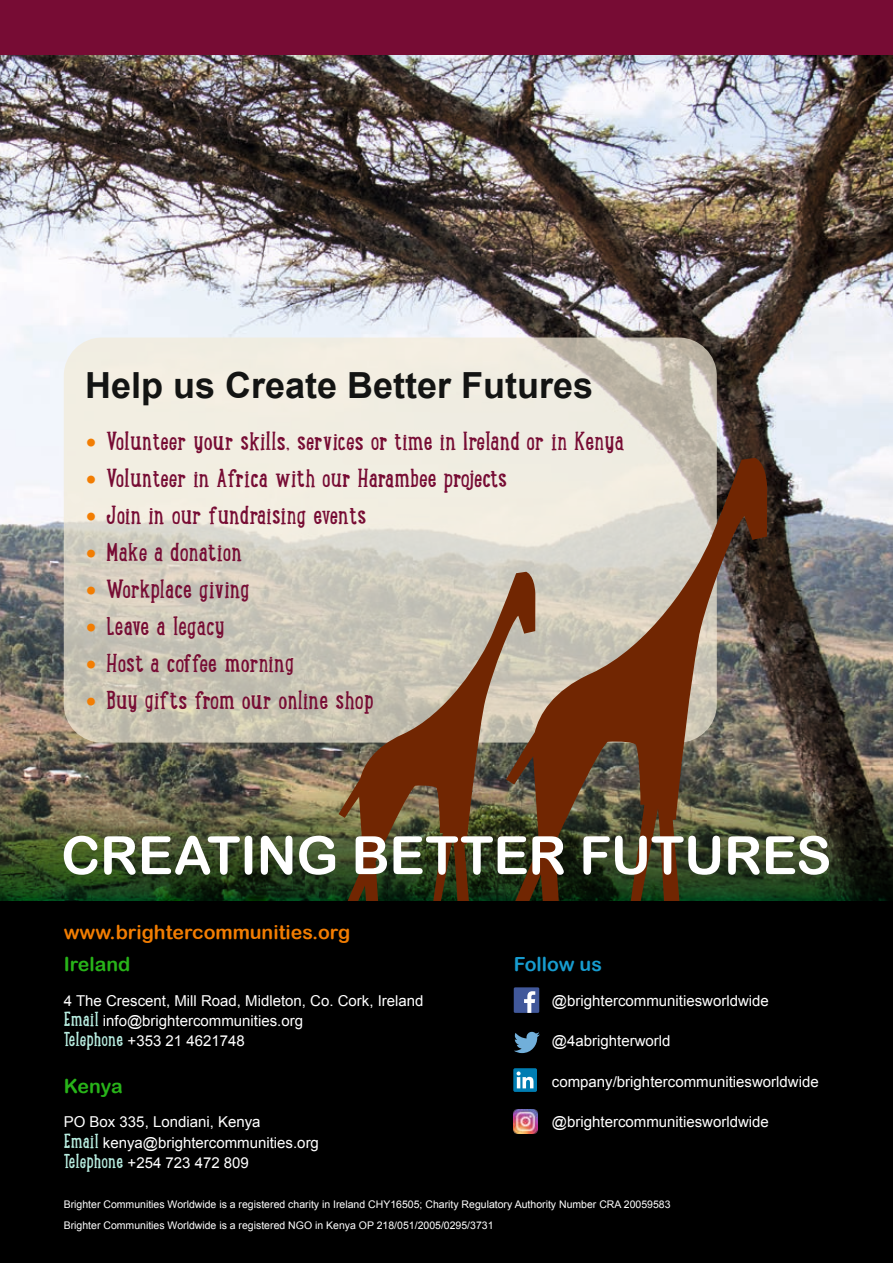
<style>
.page{position:relative;width:893px;height:1263px;background:#fff}
.page>*{position:absolute;margin:0;border:0;box-sizing:border-box;transform-origin:0 0}
.t1{font:700 36px "Arial";color:#131413}
.t2{font:25.5px "Lunch Box Slab";color:#770c34}
.t3{font:19.5px "Arial Rounded MT Bold";color:#f27d02}
.t4{font:19.5px "Arial Rounded MT Bold";color:#28b419}
.t5{font:19.5px "Arial Rounded MT Bold";color:#179ccf}
.t6{font:15px/20.2px "Arial";color:#fff}
.t7{font:10.5px/20.2px "Arial";color:#fff}
.s1{font-family:"Arial";font-weight:900;font-size:24px;color:#f27d02}
.s2{font-family:"Lunch Box Slab";font-size:19.5px;color:#b9efe2}
</style>
<div class="page">
<img style="left:0;top:54px;width:893px;height:729px">
<svg style="left:64px;top:338px;width:653px;height:405px;background:#e0dccf"></svg>
<div style="left:0;top:0;width:893px;height:54px;background:#770c34"></div>
<img style="left:0;top:783px;width:893px;height:118px">
<img style="left:506px;top:458px;width:261px;height:443px">
<svg style="left:339px;top:572px;width:196px;height:329px;background:#937f68"></svg>
<div style="left:0;top:901px;width:893px;height:362px;background:#000"></div>
<svg style="left:64px;top:836px;width:33px;height:39px"></svg>
<svg style="left:104px;top:836px;width:32px;height:39px"></svg>
<svg style="left:142px;top:836px;width:110px;height:39px"></svg>
<svg style="left:261px;top:836px;width:31px;height:39px"></svg>
<svg style="left:299px;top:836px;width:36px;height:39px"></svg>
<svg style="left:356px;top:836px;width:31px;height:38px"></svg>
<svg style="left:393px;top:836px;width:171px;height:39px"></svg>
<svg style="left:583px;top:836px;width:137px;height:39px"></svg>
<svg style="left:728px;top:836px;width:32px;height:39px"></svg>
<svg style="left:766px;top:836px;width:63px;height:39px"></svg>
<div style="left:514px;top:987px;width:25px;height:26px;background:#41589a"></div>
<svg style="left:524px;top:991px;width:11px;height:22px"></svg>
<svg style="left:513px;top:1068px;width:24px;height:24px"></svg>
<svg style="left:517px;top:1071px;width:20px;height:17px"></svg>
<svg style="left:514px;top:1032px;width:26px;height:21px"></svg>
<img style="left:513px;top:1110px;width:24px;height:23px">
<h1 class="t1" style="left:85px;top:362px;width:510px">Help us Create Better Futures</h1>
<h2 class="t2" style="left:85px;top:419px;width:541px"><span class="s1">•</span> Volunteer your skills, services or time in Ireland or in Kenya</h2>
<h2 class="t2" style="left:85px;top:456px;width:424px"><span class="s1">•</span> Volunteer in Africa with our Harambee projects</h2>
<h2 class="t2" style="left:85px;top:493px;width:283px"><span class="s1">•</span> Join in our fundraising events</h2>
<h2 class="t2" style="left:85px;top:530px;width:159px"><span class="s1">•</span> Make a donation</h2>
<h2 class="t2" style="left:85px;top:567px;width:166px"><span class="s1">•</span> Workplace giving</h2>
<h2 class="t2" style="left:85px;top:604px;width:141px"><span class="s1">•</span> Leave a legacy</h2>
<h2 class="t2" style="left:85px;top:641px;width:210px"><span class="s1">•</span> Host a coffee morning</h2>
<h2 class="t2" style="left:85px;top:678px;width:290px"><span class="s1">•</span> Buy gifts from our online shop</h2>
<h3 class="t3" style="left:64px;top:921px;width:288px">www.brightercommunities.org</h3>
<h3 class="t4" style="left:64px;top:953px;width:68px">Ireland</h3>
<p class="t6" style="left:64px;top:991px;width:361px">4 The Crescent, Mill Road, Midleton, Co. Cork, Ireland<br><span class="s2">Email</span> info@brightercommunities.org<br><span class="s2">Telephone</span> +353 21 4621748</p>
<h3 class="t4" style="left:64px;top:1074px;width:60px">Kenya</h3>
<p class="t6" style="left:64px;top:1112px;width:257px">PO Box 335, Londiani, Kenya<br><span class="s2">Email</span> kenya@brightercommunities.org<br><span class="s2">Telephone</span> +254 723 472 809</p>
<h3 class="t5" style="left:514px;top:953px;width:90px">Follow us</h3>
<p class="t6" style="left:552px;top:991px;width:218px">@brightercommunitiesworldwide</p>
<p class="t6" style="left:552px;top:1031px;width:120px">@4abrighterworld</p>
<p class="t6" style="left:552px;top:1072px;width:268px">company/brightercommunitiesworldwide</p>
<p class="t6" style="left:552px;top:1112px;width:218px">@brightercommunitiesworldwide</p>
<p class="t7" style="left:64px;top:1195px;width:608px">Brighter Communities Worldwide is a registered charity in Ireland CHY16505; Charity Regulatory Authority Number CRA 20059583<br>Brighter Communities Worldwide is a registered NGO in Kenya OP 218/051/2005/0295/3731</p>
</div>
